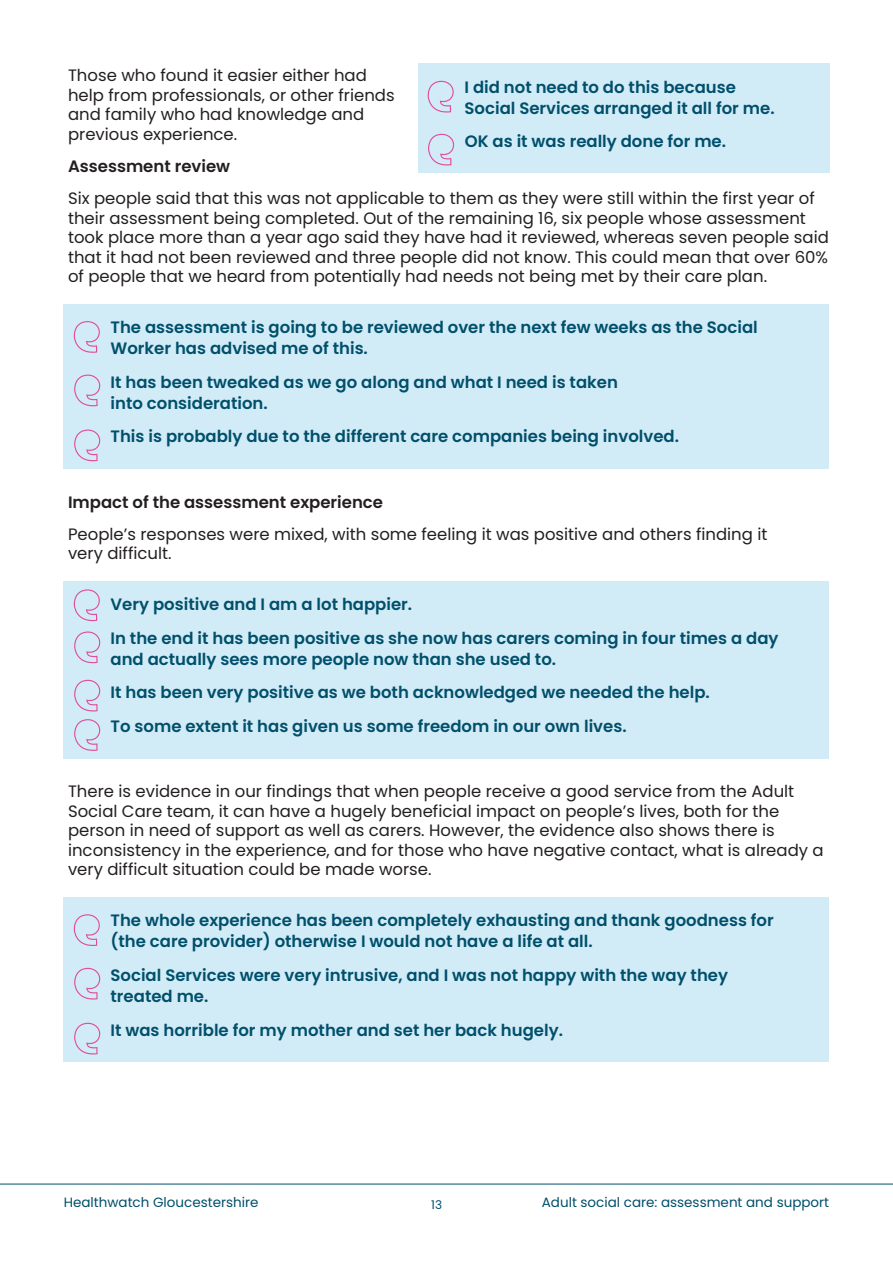
<style>
.page{position:relative;width:893px;height:1263px;background:#fff}
.page>*{position:absolute;margin:0;border:0;box-sizing:border-box;transform-origin:0 0}
.Content_paragraphs{font:16.5px/19.5px "Poppins";color:#231f20}
.Content_paragraphs-2{font:600 16.5px/21px "Poppins";color:#004f6b}
.Content_paragraphs-3{font:600 16.5px "Poppins";color:#231f20}
.t1{font:13.5px "Poppins";color:#004f6b}
.t2{font:12px "Poppins";color:#004f6b}
</style>
<div class="page">
<hr style="left:0;top:1184px;width:893px;height:1px;background:#004f6b">
<div style="left:418px;top:64px;width:411px;height:109px;background:#d2ecf7"></div>
<svg style="left:428px;top:81px;width:26px;height:32px"></svg>
<svg style="left:428px;top:134px;width:26px;height:31px"></svg>
<div style="left:64px;top:304px;width:765px;height:165px;background:#d2ecf7"></div>
<svg style="left:74px;top:375px;width:26px;height:31px"></svg>
<svg style="left:74px;top:321px;width:26px;height:32px"></svg>
<svg style="left:74px;top:429px;width:26px;height:32px"></svg>
<div style="left:64px;top:581px;width:765px;height:177px;background:#d2ecf7"></div>
<svg style="left:74px;top:719px;width:26px;height:32px"></svg>
<svg style="left:74px;top:631px;width:26px;height:32px"></svg>
<svg style="left:74px;top:589px;width:26px;height:32px"></svg>
<svg style="left:74px;top:680px;width:26px;height:31px"></svg>
<div style="left:64px;top:897px;width:765px;height:165px;background:#d2ecf7"></div>
<svg style="left:74px;top:968px;width:26px;height:31px"></svg>
<svg style="left:74px;top:914px;width:26px;height:32px"></svg>
<svg style="left:74px;top:1023px;width:26px;height:31px"></svg>
<p class="Content_paragraphs" style="left:68px;top:66px;width:328px">Those who found it easier either had help from professionals, or other friends and family who had knowledge and previous experience.</p>
<p class="Content_paragraphs-3" style="left:68px;top:157px;width:164px">Assessment review</p>
<p class="Content_paragraphs" style="left:68px;top:189px;width:762px">Six people said that this was not applicable to them as they were still within the first year of their assessment being completed. Out of the remaining 16, six people whose assessment took place more than a year ago said they have had it reviewed, whereas seven people said that it had not been reviewed and three people did not know. This could mean that over 60% of people that we heard from potentially had needs not being met by their care plan.</p>
<p class="Content_paragraphs-2" style="left:465px;top:76px;width:312px">I did not need to do this because<br>Social Services arranged it all for me.</p>
<p class="Content_paragraphs-2" style="left:465px;top:131px;width:263px">OK as it was really done for me.</p>
<p class="Content_paragraphs-2" style="left:111px;top:317px;width:649px">The assessment is going to be reviewed over the next few weeks as the Social<br>Worker has advised me of this.</p>
<p class="Content_paragraphs-2" style="left:111px;top:371px;width:509px">It has been tweaked as we go along and what I need is taken into consideration.</p>
<p class="Content_paragraphs-2" style="left:111px;top:426px;width:570px">This is probably due to the different care companies being involved.</p>
<p class="Content_paragraphs-3" style="left:68px;top:492px;width:317px">Impact of the assessment experience</p>
<p class="Content_paragraphs" style="left:68px;top:524px;width:701px">People’s responses were mixed, with some feeling it was positive and others finding it very difficult.</p>
<p class="Content_paragraphs-2" style="left:111px;top:594px;width:303px">Very positive and I am a lot happier.</p>
<p class="Content_paragraphs-2" style="left:111px;top:627px;width:669px">In the end it has been positive as she now has carers coming in four times a day and actually sees more people now than she used to.</p>
<p class="Content_paragraphs-2" style="left:111px;top:682px;width:601px">It has been very positive as we both acknowledged we needed the help.</p>
<p class="Content_paragraphs-2" style="left:111px;top:716px;width:518px">To some extent it has given us some freedom in our own lives.</p>
<p class="Content_paragraphs" style="left:68px;top:782px;width:757px">There is evidence in our findings that when people receive a good service from the Adult Social Care team, it can have a hugely beneficial impact on people’s lives, both for the person in need of support as well as carers. However, the evidence also shows there is inconsistency in the experience, and for those who have negative contact, what is already a very difficult situation could be made worse.</p>
<p class="Content_paragraphs-2" style="left:111px;top:910px;width:665px">The whole experience has been completely exhausting and thank goodness for (the care provider) otherwise I would not have a life at all.</p>
<p class="Content_paragraphs-2" style="left:111px;top:965px;width:619px">Social Services were very intrusive, and I was not happy with the way they treated me.</p>
<p class="Content_paragraphs-2" style="left:111px;top:1019px;width:454px">It was horrible for my mother and set her back hugely.</p>
<p class="t1" style="left:64px;top:1194px;width:196px">Healthwatch Gloucestershire</p>
<p class="t2" style="left:431px;top:1198px;width:12px">13</p>
<p class="t1" style="left:542px;top:1194px;width:289px">Adult social care: assessment and support</p>
</div>
